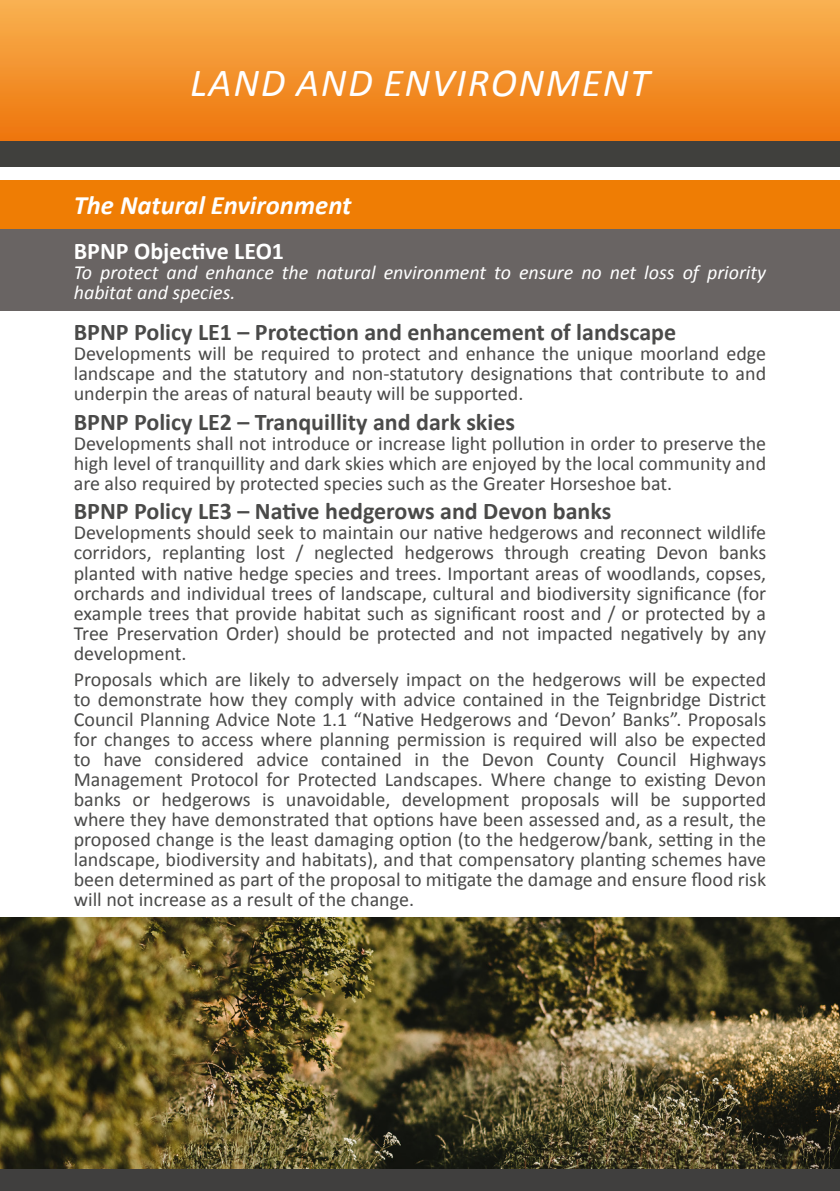
<style>
.page{position:relative;width:840px;height:1191px;background:#fff}
.page>*{position:absolute;margin:0;border:0;box-sizing:border-box;transform-origin:0 0}
.t1{font:italic 40px "Calibri";letter-spacing:.04em;color:#fff}
.t2{font:italic 700 26.6px "Calibri";color:#fff}
.t3{font:700 24px "Calibri";color:#4a4a49}
.t4{font:700 24px "Calibri";color:#fff}
.t5{font:20px/20px "Calibri";color:#4a4a49;text-align:justify}
.t6{font:italic 20px/20px "Calibri";color:#fff}
</style>
<div class="page">
<div style="left:0;top:1168px;width:839px;height:23px;background:#403f3e"></div>
<div style="left:0;top:228px;width:839px;height:83px;background:#696463"></div>
<div style="left:0;top:180px;width:839px;height:48px;background:#ef7d04"></div>
<div style="left:0;top:0;width:839px;height:150px;background:linear-gradient(to bottom,#f9b251,#ed7107)"></div>
<div style="left:0;top:142px;width:839px;height:25px;background:#40403d"></div>
<img style="left:0;top:917px;width:839px;height:251px">
<h1 class="t1" style="left:190px;top:55px;width:460px">LAND AND ENVIRONMENT</h1>
<h2 class="t2" style="left:74px;top:186px;width:279px">The Natural Environment</h2>
<p class="t4" style="left:74px;top:234px;width:212px">BPNP Objective LEO1</p>
<p class="t6" style="left:74px;top:262px;width:693px">To protect and enhance the natural environment to ensure no net loss of priority habitat and species.</p>
<p class="t3" style="left:74px;top:315px;width:603px">BPNP Policy LE1 – Protection and enhancement of landscape</p>
<p class="t5" style="left:74px;top:343px;width:693px">Developments will be required to protect and enhance the unique moorland edge landscape and the statutory and non-statutory designations that contribute to and underpin the areas of natural beauty will be supported.</p>
<p class="t3" style="left:74px;top:405px;width:442px">BPNP Policy LE2 – Tranquillity and dark skies</p>
<p class="t5" style="left:74px;top:433px;width:693px">Developments shall not introduce or increase light pollution in order to preserve the high level of tranquillity and dark skies which are enjoyed by the local community and are also required by protected species such as the Greater Horseshoe bat.</p>
<p class="t3" style="left:74px;top:494px;width:538px">BPNP Policy LE3 – Native hedgerows and Devon banks</p>
<p class="t5" style="left:74px;top:522px;width:693px">Developments should seek to maintain our native hedgerows and reconnect wildlife corridors, replanting lost / neglected hedgerows through creating Devon banks planted with native hedge species and trees. Important areas of woodlands, copses, orchards and individual trees of landscape, cultural and biodiversity significance (for example trees that provide habitat such as significant roost and / or protected by a Tree Preservation Order) should be protected and not impacted negatively by any development.</p>
<p class="t5" style="left:74px;top:668px;width:693px">Proposals which are likely to adversely impact on the hedgerows will be expected to demonstrate how they comply with advice contained in the Teignbridge District Council Planning Advice Note 1.1 “Native Hedgerows and ‘Devon’ Banks”. Proposals for changes to access where planning permission is required will also be expected to have considered advice contained in the Devon County Council Highways Management Protocol for Protected Landscapes. Where change to existing Devon banks or hedgerows is unavoidable, development proposals will be supported where they have demonstrated that options have been assessed and, as a result, the proposed change is the least damaging option (to the hedgerow/bank, setting in the landscape, biodiversity and habitats), and that compensatory planting schemes have been determined as part of the proposal to mitigate the damage and ensure flood risk will not increase as a result of the change.</p>
</div>
